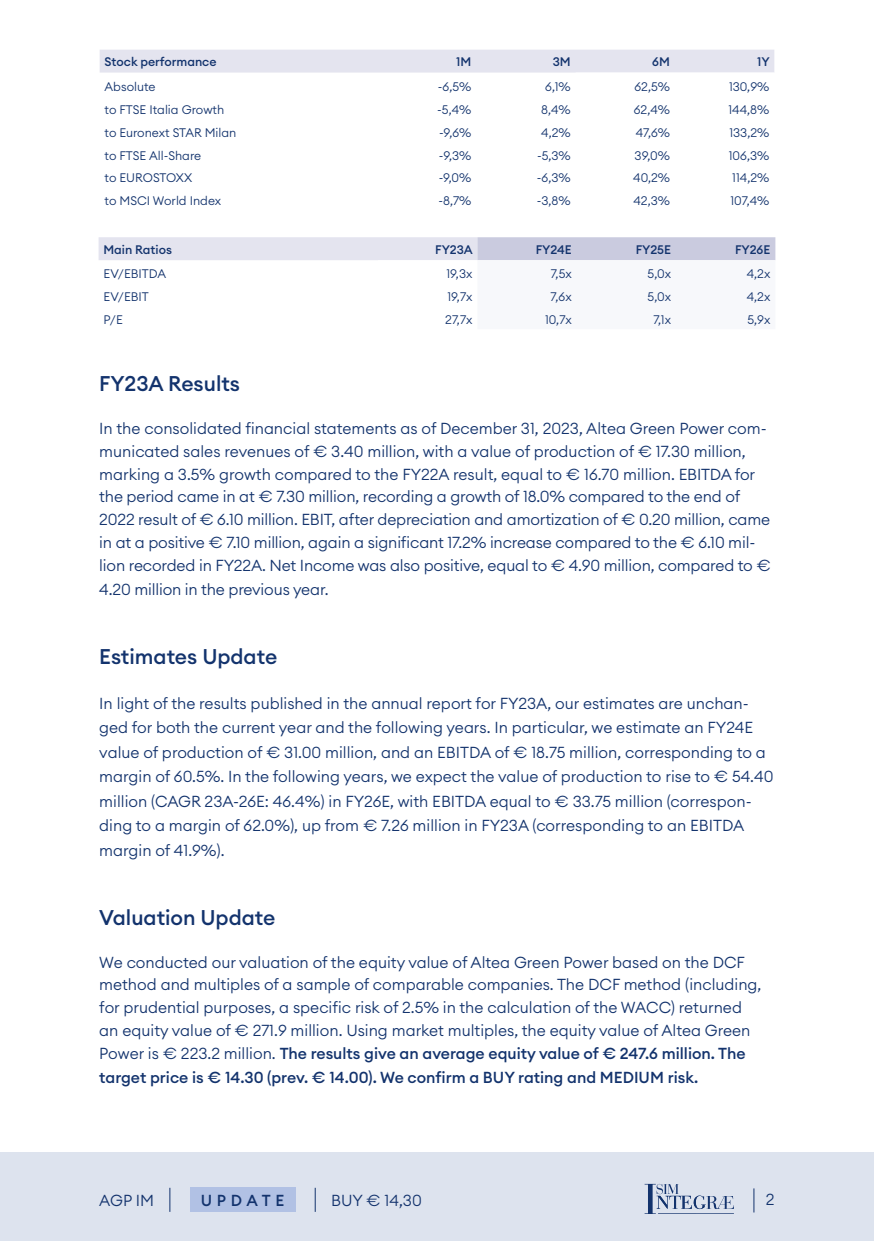
<style>
.page{position:relative;width:874px;height:1241px;background:#fff}
.page>*{position:absolute;margin:0;border:0;box-sizing:border-box;transform-origin:0 0}
.t1{font:500 21px "Euclid Circular A";color:#13336d}
.t2{font:300 15.75px/22.8px "Euclid Circular A";color:#13336d}
.t3{font:500 15.75px "Euclid Circular A";color:#13336d}
.t4{font:500 15.75px "Euclid Circular A";letter-spacing:.3em;color:#13336d}
.t5{font:300 12.25px "Euclid Circular A";color:#13336d}
.t6{font:500 12.25px "Euclid Circular A";color:#13336d}
.s1{font-weight:500}
</style>
<div class="page">
<div style="left:0;top:1152px;width:873px;height:88px;background:#dde3ee"></div>
<svg style="left:169px;top:1187px;width:1px;height:24px"></svg>
<div style="left:189px;top:1187px;width:106px;height:24px;background:#b1c1e4"></div>
<svg style="left:314px;top:1187px;width:1px;height:24px"></svg>
<svg style="left:753px;top:1188px;width:1px;height:24px"></svg>
<svg style="left:644px;top:1183px;width:89px;height:30px"></svg>
<div style="left:100px;top:50px;width:674px;height:23px;background:#e4e4ef"></div>
<svg style="left:98px;top:237px;width:677px;height:23px;background:#d8d9e8"></svg>
<p class="t6" style="left:105px;top:54px;width:113px">Stock performance</p>
<p class="t6" style="left:456px;top:54px;width:17px">1M</p>
<p class="t6" style="left:552px;top:54px;width:19px">3M</p>
<p class="t6" style="left:652px;top:54px;width:19px">6M</p>
<p class="t6" style="left:756px;top:54px;width:14px">1Y</p>
<p class="t5" style="left:105px;top:78px;width:53px">Absolute</p>
<p class="t5" style="left:437px;top:78px;width:35px">-6,5%</p>
<p class="t5" style="left:545px;top:78px;width:27px">6,1%</p>
<p class="t5" style="left:634px;top:78px;width:37px">62,5%</p>
<p class="t5" style="left:728px;top:78px;width:42px">130,9%</p>
<p class="t5" style="left:105px;top:101px;width:121px">to FTSE Italia Growth</p>
<p class="t5" style="left:437px;top:101px;width:36px">-5,4%</p>
<p class="t5" style="left:541px;top:101px;width:31px">8,4%</p>
<p class="t5" style="left:633px;top:101px;width:38px">62,4%</p>
<p class="t5" style="left:728px;top:101px;width:42px">144,8%</p>
<p class="t5" style="left:105px;top:124px;width:133px">to Euronext STAR Milan</p>
<p class="t5" style="left:439px;top:124px;width:34px">-9,6%</p>
<p class="t5" style="left:541px;top:124px;width:31px">4,2%</p>
<p class="t5" style="left:635px;top:124px;width:36px">47,6%</p>
<p class="t5" style="left:729px;top:124px;width:41px">133,2%</p>
<p class="t5" style="left:105px;top:147px;width:98px">to FTSE All-Share</p>
<p class="t5" style="left:438px;top:147px;width:34px">-9,3%</p>
<p class="t5" style="left:536px;top:147px;width:35px">-5,3%</p>
<p class="t5" style="left:634px;top:147px;width:37px">39,0%</p>
<p class="t5" style="left:728px;top:147px;width:42px">106,3%</p>
<p class="t5" style="left:105px;top:170px;width:89px">to EUROSTOXX</p>
<p class="t5" style="left:438px;top:170px;width:34px">-9,0%</p>
<p class="t5" style="left:536px;top:170px;width:35px">-6,3%</p>
<p class="t5" style="left:633px;top:170px;width:38px">40,2%</p>
<p class="t5" style="left:731px;top:170px;width:39px">114,2%</p>
<p class="t5" style="left:105px;top:193px;width:118px">to MSCI World Index</p>
<p class="t5" style="left:438px;top:193px;width:34px">-8,7%</p>
<p class="t5" style="left:536px;top:193px;width:35px">-3,8%</p>
<p class="t5" style="left:633px;top:193px;width:38px">42,3%</p>
<p class="t5" style="left:730px;top:193px;width:40px">107,4%</p>
<p class="t6" style="left:103px;top:241px;width:70px">Main Ratios</p>
<p class="t6" style="left:435px;top:241px;width:39px">FY23A</p>
<p class="t6" style="left:535px;top:241px;width:38px">FY24E</p>
<p class="t6" style="left:635px;top:241px;width:37px">FY25E</p>
<p class="t6" style="left:734px;top:241px;width:37px">FY26E</p>
<p class="t5" style="left:103px;top:266px;width:64px">EV/EBITDA</p>
<p class="t5" style="left:446px;top:266px;width:28px">19,3x</p>
<p class="t5" style="left:550px;top:266px;width:23px">7,5x</p>
<p class="t5" style="left:647px;top:266px;width:25px">5,0x</p>
<p class="t5" style="left:746px;top:266px;width:25px">4,2x</p>
<p class="t5" style="left:103px;top:289px;width:47px">EV/EBIT</p>
<p class="t5" style="left:447px;top:289px;width:27px">19,7x</p>
<p class="t5" style="left:550px;top:289px;width:23px">7,6x</p>
<p class="t5" style="left:647px;top:289px;width:25px">5,0x</p>
<p class="t5" style="left:746px;top:289px;width:25px">4,2x</p>
<p class="t5" style="left:103px;top:312px;width:21px">P/E</p>
<p class="t5" style="left:445px;top:312px;width:29px">27,7x</p>
<p class="t5" style="left:545px;top:312px;width:28px">10,7x</p>
<p class="t5" style="left:653px;top:312px;width:19px">7,1x</p>
<p class="t5" style="left:747px;top:312px;width:24px">5,9x</p>
<h1 class="t1" style="left:99px;top:370px;width:142px">FY23A Results</h1>
<p class="t2" style="left:99px;top:416px;width:672px">In the consolidated financial statements as of December 31, 2023, Altea Green Power com&shy;municated sales revenues of € 3.40 million, with a value of production of € 17.30 million, marking a 3.5% growth compared to the FY22A result, equal to € 16.70 million. EBITDA for the period came in at € 7.30 million, recording a growth of 18.0% compared to the end of 2022 result of € 6.10 million. EBIT, after depreciation and amortization of € 0.20 million, came in at a positive € 7.10 million, again a significant 17.2% increase compared to the € 6.10 mil&shy;lion recorded in FY22A. Net Income was also positive, equal to € 4.90 million, compared to €</p>
<p class="t2" style="left:99px;top:577px;width:230px">4.20 million in the previous year.</p>
<h1 class="t1" style="left:99px;top:643px;width:179px">Estimates Update</h1>
<p class="t2" style="left:99px;top:690px;width:675px;line-height:24.5px">In light of the results published in the annual report for FY23A, our estimates are unchan&shy;ged for both the current year and the following years. In particular, we estimate an FY24E value of production of € 31.00 million, and an EBITDA of € 18.75 million, corresponding to a margin of 60.5%. In the following years, we expect the value of production to rise to € 54.40 million (CAGR 23A-26E: 46.4%) in FY26E, with EBITDA equal to € 33.75 million (correspon&shy;ding to a margin of 62.0%), up from € 7.26 million in FY23A (corresponding to an EBITDA margin of 41.9%).</p>
<h1 class="t1" style="left:99px;top:903px;width:178px">Valuation Update</h1>
<p class="t2" style="left:99px;top:950px;width:663px">We conducted our valuation of the equity value of Altea Green Power based on the DCF method and multiples of a sample of comparable companies. The DCF method (including, for prudential purposes, a specific risk of 2.5% in the calculation of the WACC) returned an equity value of € 271.9 million. Using market multiples, the equity value of Altea Green Power is € 223.2 million. <span class="s1">The results give an average equity value of € 247.6 million. The</span></p>
<p class="t3" style="left:99px;top:1067px;width:600px">target price is € 14.30 (prev. € 14.00). We confirm a BUY rating and MEDIUM risk.</p>
<p class="t2" style="left:99px;top:1188px;width:56px">AGP IM</p>
<p class="t4" style="left:201px;top:1190px;width:85px">UPDATE</p>
<p class="t2" style="left:331px;top:1188px;width:92px">BUY € 14,30</p>
<p class="t2" style="left:765px;top:1187px;width:10px">2</p>
</div>
